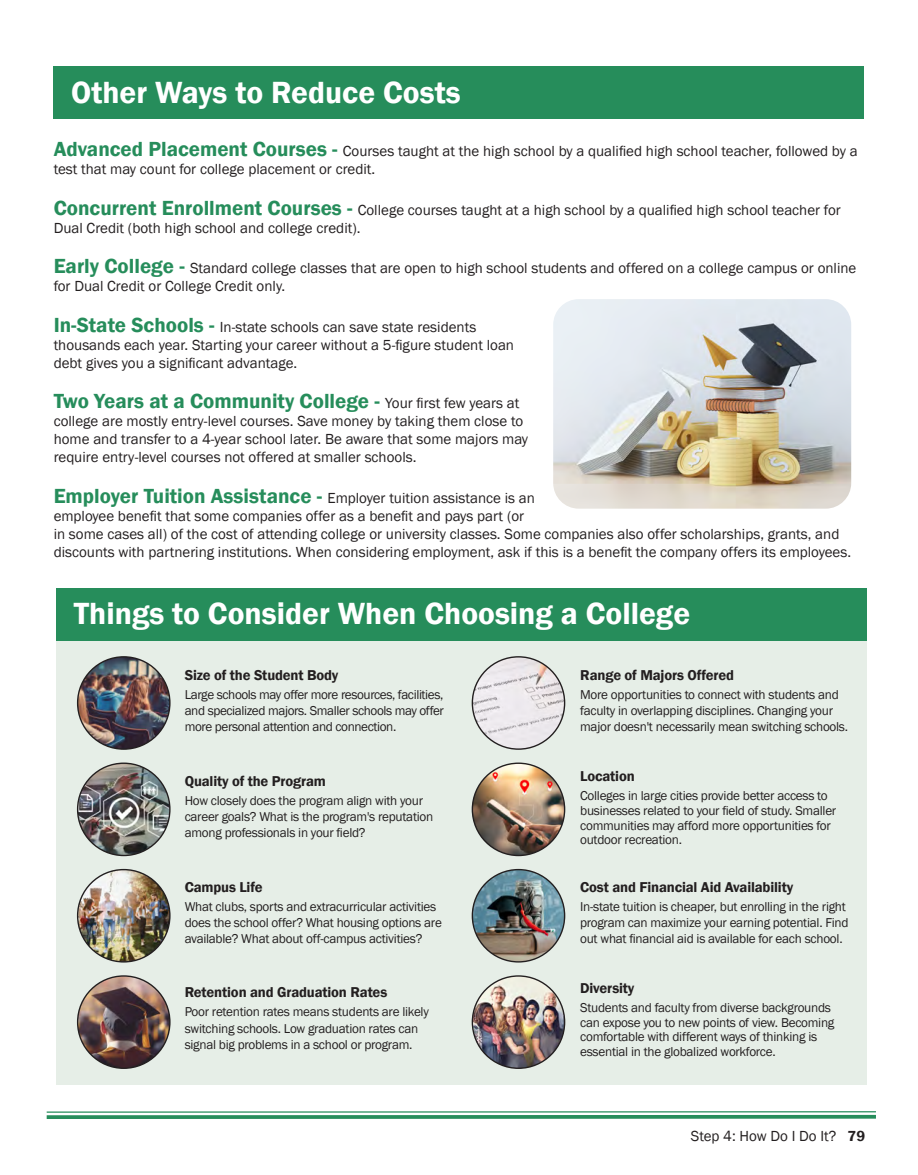
<style>
.page{position:relative;width:918px;height:1175px;background:#fff}
.page>*{position:absolute;margin:0;border:0;box-sizing:border-box;transform-origin:0 0}
.t1{font:600 31.5px "Franklin Gothic";color:#fff}
.t2{font:600 21px "Franklin Gothic";color:#268d5b}
.t3{font:15px/18px "Franklin Gothic";color:#231f20}
.t4{font:600 14.7px "Franklin Gothic";letter-spacing:-.01em;color:#231f20}
.t5{font:13.2px/16.2px "Franklin Gothic";letter-spacing:-.02em;color:#231f20}
.s1{font-weight:600;font-size:21px;color:#268d5b}
.s2{font-weight:400;font-size:15px;color:#231f20}
.s3{font-weight:600}
</style>
<div class="page">
<hr style="left:47px;top:1111px;width:829px;height:1px;background:#268d5b">
<svg style="left:47px;top:1114px;width:829px;height:5px;fill:#2c9060"></svg>
<div style="left:56px;top:640px;width:811px;height:444px;background:#e6eee7"></div>
<div style="left:53px;top:67px;width:811px;height:52px;background:#268d5b"></div>
<img style="left:553px;top:299px;width:298px;height:209px">
<div style="left:56px;top:588px;width:811px;height:52px;background:#268d5b"></div>
<img style="left:78px;top:657px;width:92px;height:92px;border-radius:46px">
<img style="left:78px;top:763px;width:92px;height:92px;border-radius:46px">
<img style="left:78px;top:869px;width:92px;height:92px;border-radius:46px">
<img style="left:78px;top:976px;width:92px;height:92px;border-radius:46px">
<img style="left:472px;top:657px;width:93px;height:92px;border-radius:46px">
<img style="left:472px;top:763px;width:93px;height:92px;border-radius:46px">
<img style="left:472px;top:869px;width:93px;height:92px;border-radius:46px">
<img style="left:472px;top:976px;width:93px;height:92px;border-radius:46px">
<p class="t1" style="left:71px;top:73px;width:391px">Other Ways to Reduce Costs</p>
<p class="t3" style="left:54px;top:142px;width:806px"><span class="s1">Advanced Placement Courses -</span> Courses taught at the high school by a qualified high school teacher, followed by a test that may count for college placement or credit.</p>
<p class="t3" style="left:54px;top:201px;width:789px"><span class="s1">Concurrent Enrollment Courses -</span> College courses taught at a high school by a qualified high school teacher for<br>Dual Credit (both high school and college credit).</p>
<p class="t3" style="left:54px;top:259px;width:804px"><span class="s1">Early College -</span> Standard college classes that are open to high school students and offered on a college campus or online for Dual Credit or College Credit only.</p>
<p class="t3" style="left:54px;top:318px;width:462px"><span class="s1">In-State Schools -</span> In-state schools can save state residents thousands each year. Starting your career without a 5-figure student loan debt gives you a significant advantage.</p>
<p class="t2" style="left:54px;top:388px;width:467px">Two Years at a Community College - <span class="s2">Your first few years at</span></p>
<p class="t3" style="left:54px;top:412px;width:476px">college are mostly entry-level courses. Save money by taking them close to home and transfer to a 4-year school later. Be aware that some majors may require entry-level courses not offered at smaller schools.</p>
<p class="t3" style="left:54px;top:489px;width:799px"><span class="s1">Employer Tuition Assistance -</span> Employer tuition assistance is an<br>employee benefit that some companies offer as a benefit and pays part (or<br>in some cases all) of the cost of attending college or university classes. Some companies also offer scholarships, grants, and discounts with partnering institutions. When considering employment, ask if this is a benefit the company offers its employees.</p>
<p class="t1" style="left:74px;top:594px;width:618px">Things to Consider When Choosing a College</p>
<p class="t4" style="left:185px;top:666px;width:155px">Size of the Student Body</p>
<p class="t5" style="left:185px;top:687px;width:261px;text-align:justify">Large schools may offer more resources, facilities, and specialized majors. Smaller schools may offer more personal attention and connection.</p>
<p class="t4" style="left:185px;top:771px;width:143px">Quality of the Program</p>
<p class="t5" style="left:185px;top:792px;width:250px">How closely does the program align with your career goals? What is the program's reputation among professionals in your field?</p>
<p class="t4" style="left:185px;top:877px;width:79px">Campus Life</p>
<p class="t5" style="left:185px;top:898px;width:259px">What clubs, sports and extracurricular activities does the school offer? What housing options are available? What about off-campus activities?</p>
<p class="t4" style="left:185px;top:983px;width:204px">Retention and Graduation Rates</p>
<p class="t5" style="left:185px;top:1004px;width:246px">Poor retention rates means students are likely switching schools. Low graduation rates can signal big problems in a school or program.</p>
<p class="t4" style="left:580px;top:666px;width:156px">Range of Majors Offered</p>
<p class="t5" style="left:580px;top:687px;width:269px">More opportunities to connect with students and faculty in overlapping disciplines. Changing your major doesn't necessarily mean switching schools.</p>
<p class="t4" style="left:580px;top:767px;width:56px">Location</p>
<p class="t5" style="left:580px;top:789px;width:258px;line-height:14.7px">Colleges in large cities provide better access to businesses related to your field of study. Smaller communities may afford more opportunities for outdoor recreation.</p>
<p class="t4" style="left:580px;top:877px;width:215px">Cost and Financial Aid Availability</p>
<p class="t5" style="left:580px;top:898px;width:270px">In-state tuition is cheaper, but enrolling in the right program can maximize your earning potential. Find out what financial aid is available for each school.</p>
<p class="t4" style="left:580px;top:979px;width:56px">Diversity</p>
<p class="t5" style="left:580px;top:1000px;width:256px;line-height:14.7px">Students and faculty from diverse backgrounds can expose you to new points of view. Becoming comfortable with different ways of thinking is essential in the globalized workforce.</p>
<p class="t3" style="left:691px;top:1127px;width:176px">Step 4: How Do I Do It? <span class="s3">79</span></p>
</div>
